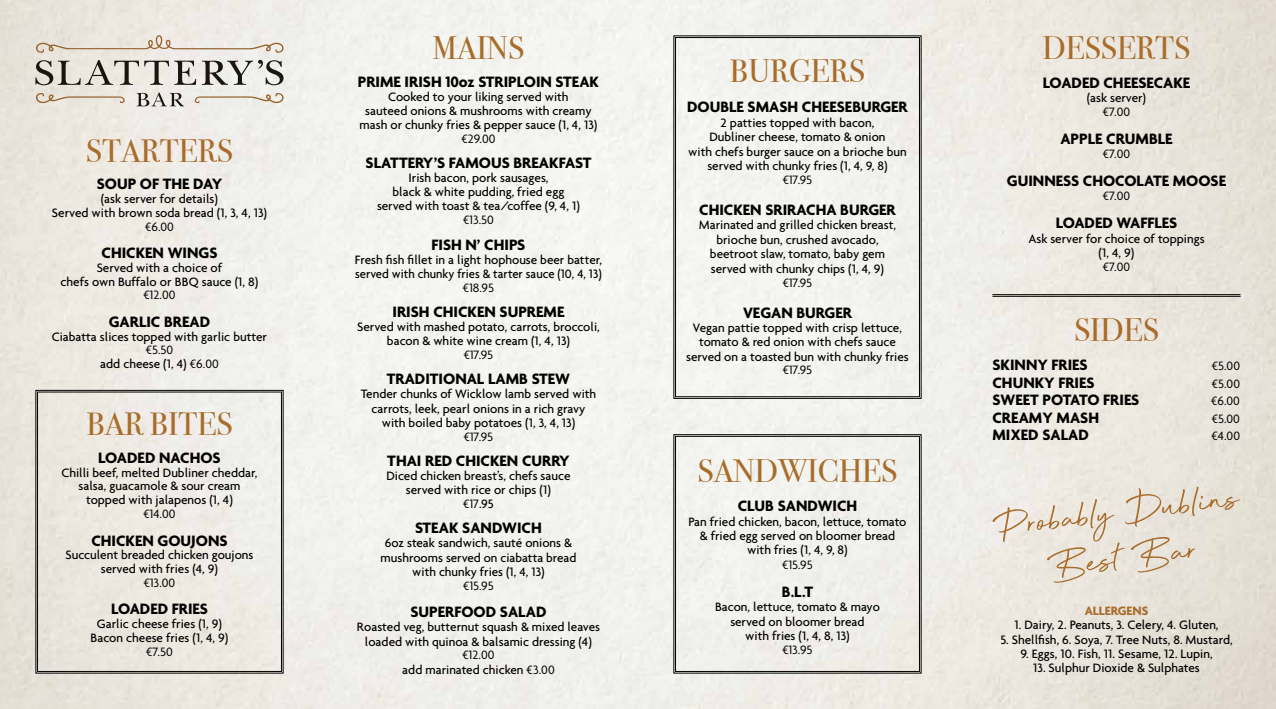
<style>
.page{position:relative;width:1276px;height:709px;background:#fff}
.page>*{position:absolute;margin:0;border:0;box-sizing:border-box;transform-origin:0 0}
.t1{font:32.5px "Bodoni Svty Two ITCTT";color:#a86c2b}
.t2{font:700 16.25px "Agenda";color:#000}
.t3{font:500 13.12px/14.1px "Agenda";color:#000;text-align:center}
.t4{font:13.12px "Agenda";color:#000}
.t5{font:700 13.12px "Agenda";color:#a86c2b}
.s1{font-weight:400}
</style>
<div class="page">
<svg style="left:35px;top:60px;width:161px;height:25px;background:#bbb7af"></svg>
<svg style="left:202px;top:60px;width:81px;height:25px;background:#b3b2ad"></svg>
<svg style="left:137px;top:93px;width:47px;height:13px"></svg>
<svg style="left:36px;top:35px;width:247px;height:18px;background:#e4dbd0"></svg>
<svg style="left:195px;top:93px;width:88px;height:10px"></svg>
<svg style="left:36px;top:93px;width:89px;height:10px"></svg>
<svg style="left:35px;top:389px;width:249px;height:285px;background:#e9e6df"></svg>
<div style="left:37px;top:391px;width:245px;height:281px;border:1px solid #000"></div>
<div style="left:673px;top:35px;width:249px;height:364px;background:#f3f4ef"></div>
<div style="left:675px;top:37px;width:245px;height:360px;border:1px solid #000"></div>
<svg style="left:673px;top:434px;width:249px;height:240px"></svg>
<div style="left:675px;top:436px;width:245px;height:236px;border:1px solid #000"></div>
<hr style="left:992px;top:294px;width:248px;height:1px;background:#000">
<hr style="left:992px;top:296px;width:248px;height:1px;background:#000">
<svg style="left:992px;top:486px;width:248px;height:97px;background:#e4dccf"></svg>
<h1 class="t1" style="left:86px;top:124px;width:149px">STARTERS</h1>
<p class="t2" style="left:97px;top:175px;width:127px">SOUP OF THE DAY</p>
<p class="t3" style="left:52px;top:192px;width:216px;line-height:13.8px">(ask server for details)<br>Served with brown soda bread (1, 3, 4, 13)</p>
<p class="t4" style="left:145px;top:219px;width:30px">€6.00</p>
<p class="t2" style="left:101px;top:244px;width:117px">CHICKEN WINGS</p>
<p class="t3" style="left:61px;top:260px;width:199px;line-height:13.8px">Served with a choice of<br>chefs own Buffalo or BBQ sauce (1, 8)</p>
<p class="t4" style="left:143px;top:288px;width:33px">€12.00</p>
<p class="t2" style="left:109px;top:313px;width:103px">GARLIC BREAD</p>
<p class="t3" style="left:52px;top:329px;width:217px">Ciabatta slices topped with garlic butter</p>
<p class="t3" style="left:100px;top:343px;width:120px;line-height:13.8px"><span class="s1">€5.50<br></span>add cheese (1, 4) <span class="s1">€6.00</span></p>
<h1 class="t1" style="left:86px;top:398px;width:148px">BAR BITES</h1>
<p class="t2" style="left:98px;top:449px;width:124px">LOADED NACHOS</p>
<p class="t3" style="left:62px;top:465px;width:197px;line-height:13.8px">Chilli beef, melted Dubliner cheddar, salsa, guacamole &amp; sour cream topped with jalapenos (1, 4)</p>
<p class="t4" style="left:143px;top:506px;width:34px">€14.00</p>
<p class="t2" style="left:91px;top:531px;width:138px">CHICKEN GOUJONS</p>
<p class="t3" style="left:65px;top:548px;width:190px;line-height:13.8px">Succulent breaded chicken goujons served with fries (4, 9)</p>
<p class="t4" style="left:144px;top:575px;width:33px">€13.00</p>
<p class="t2" style="left:111px;top:600px;width:98px">LOADED FRIES</p>
<p class="t3" style="left:91px;top:616px;width:139px;line-height:13.8px">Garlic cheese fries (1, 9)<br>Bacon cheese fries (1, 4, 9)</p>
<p class="t4" style="left:146px;top:644px;width:28px">€7.50</p>
<h1 class="t1" style="left:432px;top:21px;width:93px">MAINS</h1>
<p class="t2" style="left:358px;top:73px;width:243px">PRIME IRISH 10oz STRIPLOIN STEAK</p>
<p class="t3" style="left:359px;top:89px;width:239px">Cooked to your liking served with<br>sauteed onions &amp; mushrooms with creamy mash or chunky fries &amp; pepper sauce (1, 4, 13)</p>
<p class="t4" style="left:461px;top:131px;width:36px">€29.00</p>
<p class="t2" style="left:365px;top:154px;width:227px">SLATTERY’S FAMOUS BREAKFAST</p>
<p class="t3" style="left:377px;top:170px;width:204px">Irish bacon, pork sausages,<br>black &amp; white pudding, fried egg served with toast &amp; tea/coffee (9, 4, 1)</p>
<p class="t4" style="left:463px;top:213px;width:32px">€13.50</p>
<p class="t2" style="left:431px;top:236px;width:95px">FISH N’ CHIPS</p>
<p class="t3" style="left:355px;top:252px;width:248px;text-align:left">Fresh fish fillet in a light hophouse beer batter, served with chunky fries &amp; tarter sauce (10, 4, 13)</p>
<p class="t4" style="left:463px;top:280px;width:33px">€18.95</p>
<p class="t2" style="left:392px;top:303px;width:173px">IRISH CHICKEN SUPREME</p>
<p class="t3" style="left:357px;top:319px;width:244px">Served with mashed potato, carrots, broccoli, bacon &amp; white wine cream (1, 4, 13)</p>
<p class="t4" style="left:464px;top:348px;width:31px">€17.95</p>
<p class="t2" style="left:387px;top:370px;width:185px">TRADITIONAL LAMB STEW</p>
<p class="t3" style="left:361px;top:387px;width:237px">Tender chunks of Wicklow lamb served with carrots, leek, pearl onions in a rich gravy with boiled baby potatoes (1, 3, 4, 13)</p>
<p class="t4" style="left:464px;top:429px;width:31px">€17.95</p>
<p class="t2" style="left:387px;top:452px;width:184px">THAI RED CHICKEN CURRY</p>
<p class="t3" style="left:386px;top:468px;width:186px">Diced chicken breast’s, chefs sauce served with rice or chips (1)<br><span class="s1">€17</span>.95</p>
<p class="t2" style="left:415px;top:519px;width:128px">STEAK SANDWICH</p>
<p class="t3" style="left:381px;top:536px;width:197px">6oz steak sandwich, sauté onions &amp; mushrooms served on ciabatta bread with chunky fries (1, 4, 13)</p>
<p class="t4" style="left:463px;top:578px;width:32px">€15.95</p>
<p class="t2" style="left:410px;top:603px;width:137px">SUPERFOOD SALAD</p>
<p class="t3" style="left:357px;top:620px;width:245px">Roasted veg, butternut squash &amp; mixed leaves loaded with quinoa &amp; balsamic dressing (4)</p>
<p class="t3" style="left:402px;top:647px;width:154px"><span class="s1">€12.00<br></span>add marinated chicken <span class="s1">€3.00</span></p>
<h1 class="t1" style="left:730px;top:45px;width:137px">BURGERS</h1>
<p class="t2" style="left:687px;top:98px;width:222px">DOUBLE SMASH CHEESEBURGER</p>
<p class="t3" style="left:688px;top:115px;width:220px">2 patties topped with bacon,<br>Dubliner cheese, tomato &amp; onion<br>with chefs burger sauce on a brioche bun served with chunky fries (1, 4, 9, 8)</p>
<p class="t4" style="left:782px;top:173px;width:31px">€17.95</p>
<p class="t2" style="left:699px;top:201px;width:198px">CHICKEN SRIRACHA BURGER</p>
<p class="t3" style="left:699px;top:218px;width:199px">Marinated and grilled chicken breast, brioche bun, crushed avocado, beetroot slaw, tomato, baby gem served with chunky chips (1, 4, 9)</p>
<p class="t4" style="left:782px;top:275px;width:31px">€17.95</p>
<p class="t2" style="left:743px;top:303px;width:110px">VEGAN BURGER</p>
<p class="t3" style="left:686px;top:320px;width:224px">Vegan pattie topped with crisp lettuce, tomato &amp; red onion with chefs sauce served on a toasted bun with chunky fries</p>
<p class="t4" style="left:782px;top:363px;width:31px">€17.95</p>
<h1 class="t1" style="left:697px;top:445px;width:201px">SANDWICHES</h1>
<p class="t2" style="left:737px;top:497px;width:121px">CLUB SANDWICH</p>
<p class="t3" style="left:688px;top:514px;width:220px">Pan fried chicken, bacon, lettuce, tomato &amp; fried egg served on bloomer bread with fries (1, 4, 9, 8)</p>
<p class="t4" style="left:782px;top:557px;width:32px">€15.95</p>
<p class="t2" style="left:782px;top:583px;width:33px">B.L.T</p>
<p class="t3" style="left:715px;top:599px;width:166px">Bacon, lettuce, tomato &amp; mayo served on bloomer bread<br>with fries (1, 4, 8, 13)</p>
<p class="t4" style="left:782px;top:642px;width:32px">€13.95</p>
<h1 class="t1" style="left:1042px;top:21px;width:149px">DESSERTS</h1>
<p class="t2" style="left:1042px;top:74px;width:149px">LOADED CHEESECAKE</p>
<p class="t3" style="left:1087px;top:90px;width:61px">(ask server)</p>
<p class="t4" style="left:1102px;top:105px;width:29px">€7.00</p>
<p class="t2" style="left:1060px;top:130px;width:114px">APPLE CRUMBLE</p>
<p class="t4" style="left:1102px;top:147px;width:29px">€7.00</p>
<p class="t2" style="left:1007px;top:172px;width:221px">GUINNESS CHOCOLATE MOOSE</p>
<p class="t4" style="left:1102px;top:189px;width:29px">€7.00</p>
<p class="t2" style="left:1055px;top:214px;width:123px">LOADED WAFFLES</p>
<p class="t3" style="left:1028px;top:231px;width:178px">Ask server for choice of toppings (1, 4, 9)</p>
<p class="t4" style="left:1102px;top:260px;width:29px">€7.00</p>
<h1 class="t1" style="left:1074px;top:304px;width:86px">SIDES</h1>
<p class="t2" style="left:992px;top:356px;width:97px">SKINNY FRIES</p>
<p class="t4" style="left:1211px;top:359px;width:30px">€5.00</p>
<p class="t2" style="left:992px;top:374px;width:104px">CHUNKY FRIES</p>
<p class="t4" style="left:1211px;top:376px;width:30px">€5.00</p>
<p class="t2" style="left:992px;top:391px;width:148px">SWEET POTATO FRIES</p>
<p class="t4" style="left:1211px;top:394px;width:30px">€6.00</p>
<p class="t2" style="left:992px;top:409px;width:108px">CREAMY MASH</p>
<p class="t4" style="left:1211px;top:411px;width:30px">€5.00</p>
<p class="t2" style="left:992px;top:426px;width:98px">MIXED SALAD</p>
<p class="t4" style="left:1211px;top:429px;width:30px">€4.00</p>
<p class="t5" style="left:1084px;top:603px;width:65px">ALLERGENS</p>
<p class="t3" style="left:1014px;top:617px;width:206px">1. Dairy, 2. Peanuts, 3. Celery, 4. Gluten,</p>
<p class="t3" style="left:1000px;top:632px;width:234px">5. Shellfish, 6. Soya, 7. Tree Nuts, 8. Mustard,</p>
<p class="t3" style="left:1020px;top:646px;width:194px">9. Eggs, 10. Fish, 11. Sesame, 12. Lupin,</p>
<p class="t3" style="left:1033px;top:660px;width:168px">13. Sulphur Dioxide &amp; Sulphates</p>
</div>
